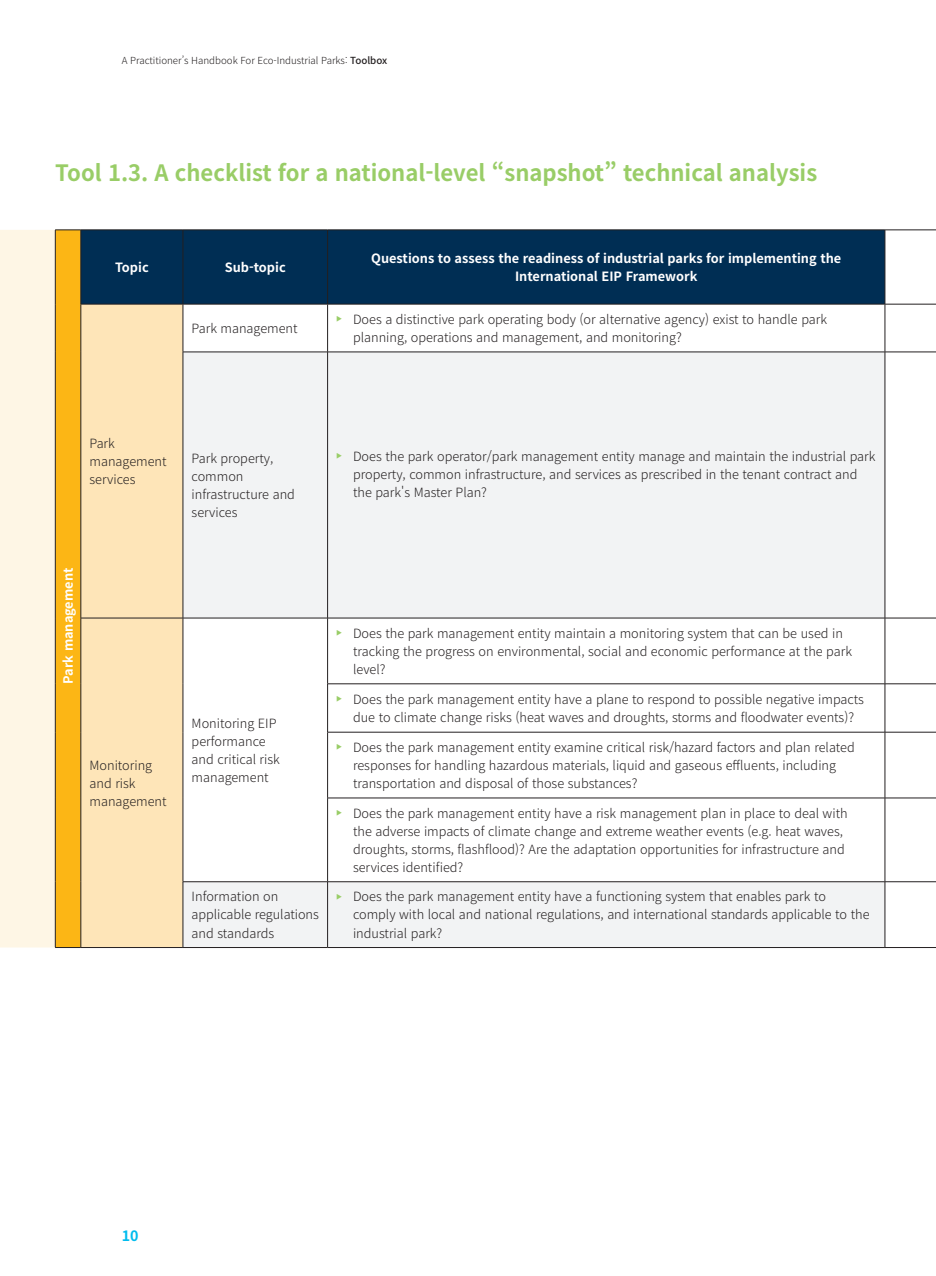
<style>
.page{position:relative;width:936px;height:1276px;background:#fff}
.page>*{position:absolute;margin:0;border:0;box-sizing:border-box;transform-origin:0 0}
.t1{font:700 22.5px "Noto Sans CJ Kkr";color:#99cd67}
.t2{font:700 14.25px "Noto Sans CJ Kkr";color:#01bcee}
.t3{font:300 12.75px/18px "Noto Sans CJ Kkr";color:#231f20}
.t4{font:700 12.75px/18px "Noto Sans CJ Kkr";color:#fff;text-align:center}
.t5{font:300 9.75px "Noto Sans CJ Kkr";color:#231f20}
.s1{font-weight:500}
</style>
<div class="page">
<div style="left:82px;top:231px;width:802px;height:73px;background:#002e54"></div>
<div style="left:82px;top:305px;width:101px;height:642px;background:#fee5b8"></div>
<svg style="left:184px;top:353px;width:700px;height:594px;fill:#f2f3f4"></svg>
<svg style="left:0;top:230px;width:81px;height:718px;background:#f8dea2"></svg>
<hr style="left:81px;top:230px;width:102px;height:1px;background:#231f20">
<hr style="left:81px;top:230px;width:1px;height:74px;background:#231f20">
<hr style="left:183px;top:230px;width:144px;height:1px;background:#231f20">
<hr style="left:183px;top:230px;width:1px;height:74px;background:#231f20">
<hr style="left:327px;top:230px;width:557px;height:1px;background:#231f20">
<hr style="left:327px;top:230px;width:1px;height:74px;background:#231f20">
<hr style="left:884px;top:230px;width:51px;height:1px;background:#231f20">
<hr style="left:884px;top:230px;width:1px;height:74px;background:#231f20">
<hr style="left:81px;top:304px;width:102px;height:1px;background:#231f20">
<hr style="left:81px;top:304px;width:1px;height:48px;background:#231f20">
<hr style="left:81px;top:352px;width:1px;height:266px;background:#231f20">
<hr style="left:183px;top:304px;width:144px;height:1px;background:#231f20">
<hr style="left:183px;top:304px;width:1px;height:48px;background:#231f20">
<hr style="left:327px;top:304px;width:557px;height:1px;background:#231f20">
<hr style="left:327px;top:304px;width:1px;height:48px;background:#231f20">
<hr style="left:884px;top:304px;width:51px;height:1px;background:#231f20">
<hr style="left:884px;top:304px;width:1px;height:48px;background:#231f20">
<hr style="left:183px;top:352px;width:144px;height:1px;background:#231f20">
<hr style="left:183px;top:352px;width:1px;height:266px;background:#231f20">
<hr style="left:327px;top:352px;width:557px;height:1px;background:#231f20">
<hr style="left:327px;top:352px;width:1px;height:266px;background:#231f20">
<hr style="left:884px;top:352px;width:51px;height:1px;background:#231f20">
<hr style="left:884px;top:352px;width:1px;height:266px;background:#231f20">
<hr style="left:81px;top:618px;width:102px;height:1px;background:#231f20">
<hr style="left:81px;top:618px;width:1px;height:66px;background:#231f20">
<hr style="left:81px;top:684px;width:1px;height:48px;background:#231f20">
<hr style="left:81px;top:732px;width:1px;height:66px;background:#231f20">
<hr style="left:81px;top:798px;width:1px;height:83px;background:#231f20">
<hr style="left:81px;top:881px;width:1px;height:66px;background:#231f20">
<hr style="left:183px;top:618px;width:144px;height:1px;background:#231f20">
<hr style="left:183px;top:618px;width:1px;height:66px;background:#231f20">
<hr style="left:327px;top:618px;width:557px;height:1px;background:#231f20">
<hr style="left:327px;top:618px;width:1px;height:65px;background:#231f20">
<hr style="left:884px;top:618px;width:51px;height:1px;background:#231f20">
<hr style="left:884px;top:618px;width:1px;height:65px;background:#231f20">
<hr style="left:183px;top:684px;width:1px;height:48px;background:#231f20">
<hr style="left:183px;top:732px;width:1px;height:66px;background:#231f20">
<hr style="left:183px;top:798px;width:1px;height:83px;background:#231f20">
<hr style="left:327px;top:683px;width:557px;height:1px;background:#231f20">
<hr style="left:327px;top:684px;width:1px;height:48px;background:#231f20">
<hr style="left:884px;top:683px;width:51px;height:1px;background:#231f20">
<hr style="left:884px;top:684px;width:1px;height:48px;background:#231f20">
<hr style="left:327px;top:732px;width:557px;height:1px;background:#231f20">
<hr style="left:327px;top:732px;width:1px;height:66px;background:#231f20">
<hr style="left:884px;top:732px;width:51px;height:1px;background:#231f20">
<hr style="left:884px;top:732px;width:1px;height:66px;background:#231f20">
<hr style="left:327px;top:797px;width:557px;height:1px;background:#231f20">
<hr style="left:327px;top:798px;width:1px;height:83px;background:#231f20">
<hr style="left:884px;top:797px;width:51px;height:1px;background:#231f20">
<hr style="left:884px;top:798px;width:1px;height:83px;background:#231f20">
<hr style="left:183px;top:881px;width:144px;height:1px;background:#231f20">
<hr style="left:183px;top:882px;width:1px;height:65px;background:#231f20">
<hr style="left:327px;top:881px;width:557px;height:1px;background:#231f20">
<hr style="left:327px;top:882px;width:1px;height:65px;background:#231f20">
<hr style="left:884px;top:881px;width:51px;height:1px;background:#231f20">
<hr style="left:884px;top:882px;width:1px;height:65px;background:#231f20">
<hr style="left:81px;top:947px;width:102px;height:1px;background:#231f20">
<hr style="left:183px;top:947px;width:144px;height:1px;background:#231f20">
<hr style="left:327px;top:947px;width:557px;height:1px;background:#231f20">
<hr style="left:884px;top:947px;width:51px;height:1px;background:#231f20">
<p class="t5" style="left:122px;top:55px;width:267px">A Practitioner’s Handbook For Eco-Industrial Parks: <span class="s1">Toolbox</span></p>
<h1 class="t1" style="left:55px;top:160px;width:763px">Tool 1.3. A checklist for a national-level “snapshot” technical analysis</h1>
<p class="t4" style="left:115px;top:258px;width:35px">Topic</p>
<p class="t4" style="left:225px;top:258px;width:62px">Sub-topic</p>
<p class="t4" style="left:371px;top:249px;width:471px">Questions to assess the readiness of industrial parks for implementing the<br>International EIP Framework</p>
<p class="t3" style="left:192px;top:319px;width:107px">Park management</p>
<p class="t3" style="left:353px;top:310px;width:475px;text-indent:-17px"><sup>▶</sup> Does a distinctive park operating body (or alternative agency) exist to handle park planning, operations and management, and monitoring?</p>
<p class="t3" style="left:89px;top:434px;width:79px">Park management services</p>
<p class="t4" style="left:59px;top:684px;width:117px;rotate:-90deg">Park management</p>
<p class="t3" style="left:89px;top:756px;width:79px">Monitoring and risk management</p>
<p class="t3" style="left:192px;top:449px;width:105px">Park property, common infrastructure and services</p>
<p class="t3" style="left:353px;top:447px;width:524px;text-indent:-17px"><sup>▶</sup> Does the park operator/park management entity manage and maintain the industrial park property, common infrastructure, and services as prescribed in the tenant contract and the park's Master Plan?</p>
<p class="t3" style="left:192px;top:714px;width:90px">Monitoring EIP performance and critical risk management</p>
<p class="t3" style="left:353px;top:624px;width:500px;text-indent:-17px"><sup>▶</sup> Does the park management entity maintain a monitoring system that can be used in tracking the progress on environmental, social and economic performance at the park level?</p>
<p class="t3" style="left:336px;top:690px;width:529px;text-align:center"><sup>▶</sup> Does the park management entity have a plane to respond to possible negative impacts due to climate change risks (heat waves and droughts, storms and floodwater events)?</p>
<p class="t3" style="left:353px;top:738px;width:503px;text-indent:-17px"><sup>▶</sup> Does the park management entity examine critical risk/hazard factors and plan related responses for handling hazardous materials, liquid and gaseous effluents, including transportation and disposal of those substances?</p>
<p class="t3" style="left:353px;top:804px;width:496px;text-indent:-17px"><sup>▶</sup> Does the park management entity have a risk management plan in place to deal with the adverse impacts of climate change and extreme weather events (e.g. heat waves, droughts, storms, flashflood)? Are the adaptation opportunities for infrastructure and services identified?</p>
<p class="t3" style="left:192px;top:888px;width:129px">Information on applicable regulations and standards</p>
<p class="t3" style="left:353px;top:888px;width:518px;text-indent:-17px"><sup>▶</sup> Does the park management entity have a functioning system that enables park to comply with local and national regulations, and international standards applicable to the industrial park?</p>
<p class="t2" style="left:122px;top:1227px;width:18px">10</p>
</div>
